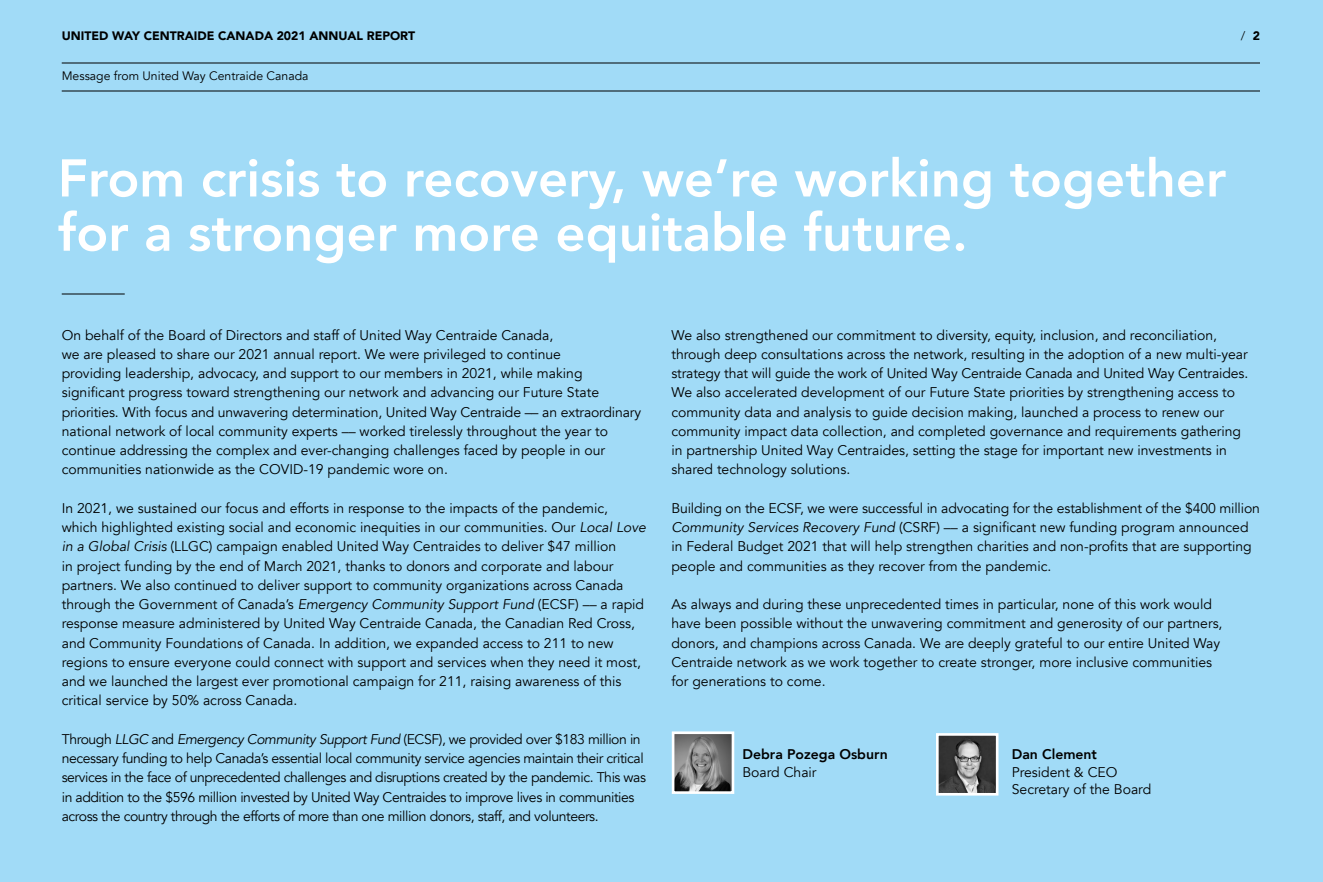
<style>
.page{position:relative;width:1323px;height:882px;background:#a1dbf7}
.page>*{position:absolute;margin:0;border:0;box-sizing:border-box;transform-origin:0 0}
.Letter_H1{font:800 52.5px/54.2px "Avenir";color:#fff}
.LetterBody{font:14px/19.2px "Avenir";color:#000}
.LetterBody-2{font:14px/19.2px "Avenir";letter-spacing:-.03em;color:#000}
.LetterTitle{font:14px "Avenir";color:#000}
.LetterName{font:800 14px "Avenir";color:#000}
.t1{font:900 12.25px "Avenir";color:#000}
.Section{font:12.25px "Avenir";color:#000}
.t2{font:300 12.25px "Avenir";color:#000}
.s1{font-weight:900}
.s2{font-style:italic}
</style>
<div class="page">
<hr style="left:62px;top:63px;width:1198px;height:1px;background:#000">
<hr style="left:62px;top:91px;width:1198px;height:1px;background:#000">
<img style="left:676px;top:735px;width:54px;height:55px">
<div style="left:672px;top:731px;width:62px;height:63px;border:3px solid #fff"></div>
<img style="left:940px;top:737px;width:55px;height:55px">
<div style="left:936px;top:733px;width:63px;height:63px;border:3px solid #fff"></div>
<hr style="left:62px;top:294px;width:63px;height:1px;background:#000">
<p class="t1" style="left:62px;top:25px;width:355px">UNITED WAY CENTRAIDE CANADA 2021 ANNUAL REPORT</p>
<p class="t2" style="left:1241px;top:29px;width:21px">/ <span class="s1">2</span></p>
<p class="Section" style="left:62px;top:69px;width:248px">Message from United Way Centraide Canada</p>
<p class="Letter_H1" style="left:58px;top:151px;width:1170px">From crisis to recovery, we’re working together for a stronger more equitable future.</p>
<p class="LetterBody" style="left:62px;top:325px;width:581px">On behalf of the Board of Directors and staff of United Way Centraide Canada,<br>we are pleased to share our 2021 annual report. We were privileged to continue<br>providing leadership, advocacy, and support to our members in 2021, while making significant progress toward strengthening our network and advancing our Future State priorities. With focus and unwavering determination, United Way Centraide –– an extraordinary national network of local community experts –– worked tirelessly throughout the year to continue addressing the complex and ever-changing challenges faced by people in our communities nationwide as the COVID-19 pandemic wore on.</p>
<p class="LetterBody" style="left:62px;top:499px;width:586px">In 2021, we sustained our focus and efforts in response to the impacts of the pandemic, which highlighted existing social and economic inequities in our communities. Our <span class="s2">Local Love in a Global Crisis</span> (LLGC) campaign enabled United Way Centraides to deliver $47 million<br>in project funding by the end of March 2021, thanks to donors and corporate and labour partners. We also continued to deliver support to community organizations across Canada through the Government of Canada’s <span class="s2">Emergency Community Support Fund</span> (ECSF) –– a rapid response measure administered by United Way Centraide Canada, the Canadian Red Cross, and Community Foundations of Canada. In addition, we expanded access to 211 to new regions to ensure everyone could connect with support and services when they need it most, and we launched the largest ever promotional campaign for 211, raising awareness of this critical service by 50% across Canada.</p>
<p class="LetterBody-2" style="left:62px;top:730px;width:586px">Through <span class="s2">LLGC</span> and <span class="s2">Emergency Community Support Fund</span> (ECSF), we provided over $183 million in necessary funding to help Canada’s essential local community service agencies maintain their critical services in the face of unprecedented challenges and disruptions created by the pandemic. This was in addition to the $596 million invested by United Way Centraides to improve lives in communities across the country through the efforts of more than one million donors, staff, and volunteers.</p>
<p class="LetterBody" style="left:671px;top:325px;width:578px">We also strengthened our commitment to diversity, equity, inclusion, and reconciliation, through deep consultations across the network, resulting in the adoption of a new multi-year strategy that will guide the work of United Way Centraide Canada and United Way Centraides.<br>We also accelerated development of our Future State priorities by strengthening access to community data and analysis to guide decision making, launched a process to renew our community impact data collection, and completed governance and requirements gathering in partnership United Way Centraides, setting the stage for important new investments in shared technology solutions.</p>
<p class="LetterBody" style="left:671px;top:499px;width:590px">Building on the ECSF, we were successful in advocating for the establishment of the $400 million <span class="s2">Community Services Recovery Fund</span> (CSRF) –– a significant new funding program announced in Federal Budget 2021 that will help strengthen charities and non-profits that are supporting people and communities as they recover from the pandemic.</p>
<p class="LetterBody" style="left:671px;top:595px;width:553px">As always and during these unprecedented times in particular, none of this work would have been possible without the unwavering commitment and generosity of our partners, donors, and champions across Canada. We are deeply grateful to our entire United Way Centraide network as we work together to create stronger, more inclusive communities for generations to come.</p>
<p class="LetterName" style="left:742px;top:743px;width:147px">Debra Pozega Osburn</p>
<p class="LetterTitle" style="left:742px;top:763px;width:76px">Board Chair</p>
<p class="LetterName" style="left:1012px;top:743px;width:87px">Dan Clement</p>
<p class="LetterTitle" style="left:1012px;top:763px;width:107px">President &amp; CEO</p>
<p class="LetterTitle" style="left:1012px;top:781px;width:141px">Secretary of the Board</p>
</div>
